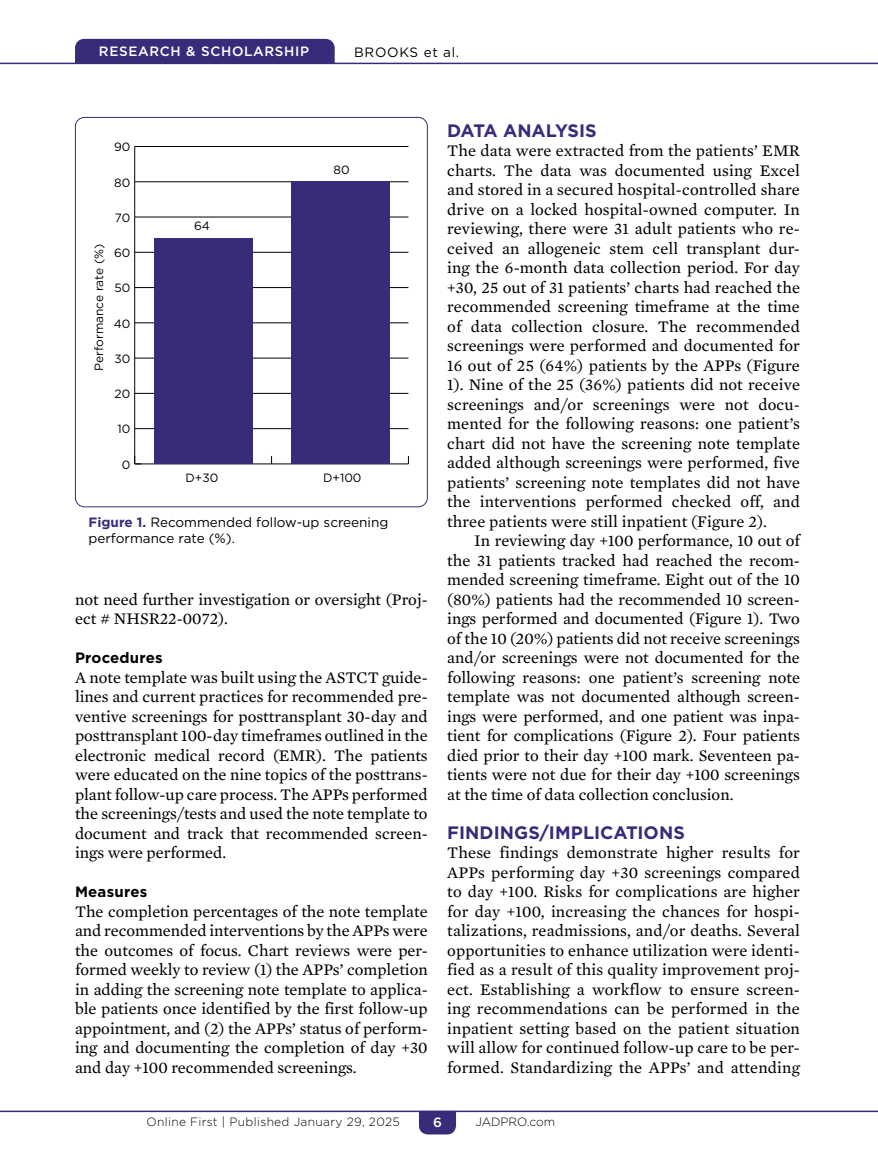
<style>
.page{position:relative;width:878px;height:1175px;background:#fff}
.page>*{position:absolute;margin:0;border:0;box-sizing:border-box;transform-origin:0 0}
.t1{font:700 18px "Gotham";color:#3a2b7a}
.t2{font:16.5px/19.5px "Mercury Text G2";color:#000;text-align:justify}
.t3{font:700 15px "Gotham";letter-spacing:.01em;color:#000}
.t4{font:13.5px/16.2px "Gotham";color:#000}
.t5{font:500 13.5px "Gotham";letter-spacing:.05em;color:#fff}
.t6{font:13.5px "Gotham";letter-spacing:.05em;color:#000}
.t7{font:12px "Gotham";color:#000}
.t8{font:300 12px "Gotham";letter-spacing:.025em;color:#000}
.t9{font:300 12px "Gotham";color:#000}
.s1{font-weight:700;color:#3a2b7a}
</style>
<div class="page">
<hr style="left:0;top:1110px;width:878px;height:2px;background:#3a2b7a">
<svg style="left:419px;top:1110px;width:37px;height:24px"></svg>
<hr style="left:0;top:63px;width:878px;height:1px;background:#3a2b7a">
<div style="left:75px;top:39px;width:259px;height:24px;background:#3a2b7a"></div>
<hr style="left:135px;top:463px;width:273px;height:1px;background:#000">
<hr style="left:134px;top:146px;width:1px;height:317px;background:#000">
<svg style="left:134px;top:456px;width:7px;height:8px"></svg>
<hr style="left:135px;top:428px;width:273px;height:1px;background:#000">
<hr style="left:135px;top:393px;width:273px;height:1px;background:#000">
<hr style="left:135px;top:358px;width:273px;height:1px;background:#000">
<hr style="left:135px;top:322px;width:273px;height:1px;background:#000">
<hr style="left:135px;top:287px;width:273px;height:1px;background:#000">
<hr style="left:135px;top:252px;width:273px;height:1px;background:#000">
<hr style="left:135px;top:217px;width:273px;height:1px;background:#000">
<hr style="left:135px;top:181px;width:273px;height:1px;background:#000">
<hr style="left:135px;top:146px;width:273px;height:1px;background:#000">
<div style="left:154px;top:238px;width:98px;height:226px;background:#3a2b7a"></div>
<div style="left:291px;top:182px;width:98px;height:282px;background:#3a2b7a"></div>
<div style="left:75px;top:117px;width:353px;height:390px;border:1px solid #3a2b7a;border-radius:9px"></div>
<p class="t5" style="left:99px;top:43px;width:212px">RESEARCH &amp; SCHOLARSHIP</p>
<p class="t6" style="left:354px;top:43px;width:106px">BROOKS et al.</p>
<p class="t7" style="left:114px;top:139px;width:18px">90</p>
<p class="t7" style="left:114px;top:175px;width:18px">80</p>
<p class="t7" style="left:91px;top:371px;width:129px;rotate:-90deg">Performance rate (%)</p>
<p class="t7" style="left:115px;top:210px;width:17px">70</p>
<p class="t7" style="left:114px;top:245px;width:18px">60</p>
<p class="t7" style="left:114px;top:280px;width:17px">50</p>
<p class="t7" style="left:114px;top:316px;width:18px">40</p>
<p class="t7" style="left:114px;top:351px;width:17px">30</p>
<p class="t7" style="left:115px;top:386px;width:17px">20</p>
<p class="t7" style="left:117px;top:421px;width:14px">10</p>
<p class="t7" style="left:122px;top:457px;width:10px">0</p>
<p class="t7" style="left:194px;top:218px;width:17px">64</p>
<p class="t7" style="left:333px;top:162px;width:18px">80</p>
<p class="t7" style="left:185px;top:470px;width:34px">D+30</p>
<p class="t7" style="left:323px;top:470px;width:40px">D+100</p>
<p class="t4" style="left:88px;top:514px;width:301px"><span class="s1">Figure 1.</span> Recommended follow-up screening performance rate (%).</p>
<p class="t2" style="left:75px;top:589px;width:354px">not need further investigation or oversight (Proj&shy;ect # NHSR22-0072).</p>
<p class="t3" style="left:75px;top:648px;width:89px">Procedures</p>
<p class="t2" style="left:75px;top:667px;width:354px">A note template was built using the ASTCT guide&shy;lines and current practices for recommended pre&shy;ventive screenings for posttransplant 30-day and posttransplant 100-day timeframes outlined in the electronic medical record (EMR). The patients were educated on the nine topics of the posttrans&shy;plant follow-up care process. The APPs performed the screenings/tests and used the note template to document and track that recommended screen&shy;ings were performed.</p>
<p class="t3" style="left:75px;top:882px;width:74px">Measures</p>
<p class="t2" style="left:75px;top:901px;width:354px">The completion percentages of the note template and recommended interventions by the APPs were the outcomes of focus. Chart reviews were per&shy;formed weekly to review (1) the APPs’ completion in adding the screening note template to applica&shy;ble patients once identified by the first follow-up appointment, and (2) the APPs’ status of perform&shy;ing and documenting the completion of day +30 and day +100 recommended screenings.</p>
<p class="t1" style="left:447px;top:118px;width:151px">DATA ANALYSIS</p>
<p class="t2" style="left:447px;top:141px;width:354px">The data were extracted from the patients’ EMR charts. The data was documented using Excel and stored in a secured hospital-controlled share drive on a locked hospital-owned computer. In reviewing, there were 31 adult patients who re&shy;ceived an allogeneic stem cell transplant dur&shy;ing the 6-month data collection period. For day +30, 25 out of 31 patients’ charts had reached the recommended screening timeframe at the time of data collection closure. The recommended screenings were performed and documented for 16 out of 25 (64%) patients by the APPs (Figure 1). Nine of the 25 (36%) patients did not receive screenings and/or screenings were not docu&shy;mented for the following reasons: one patient’s chart did not have the screening note template added although screenings were performed, five patients’ screening note templates did not have the interventions performed checked off, and three patients were still inpatient (Figure 2).</p>
<p class="t2" style="left:447px;top:531px;width:354px;text-indent:27px">In reviewing day +100 performance, 10 out of the 31 patients tracked had reached the recom&shy;mended screening timeframe. Eight out of the 10 (80%) patients had the recommended 10 screen&shy;ings performed and documented (Figure 1). Two of the 10 (20%) patients did not receive screenings and/or screenings were not documented for the following reasons: one patient’s screening note template was not documented although screen&shy;ings were performed, and one patient was inpa&shy;tient for complications (Figure 2). Four patients died prior to their day +100 mark. Seventeen pa&shy;tients were not due for their day +100 screenings at the time of data collection conclusion.</p>
<p class="t1" style="left:447px;top:820px;width:239px">FINDINGS/IMPLICATIONS</p>
<p class="t2" style="left:447px;top:843px;width:354px">These findings demonstrate higher results for APPs performing day +30 screenings compared to day +100. Risks for complications are higher for day +100, increasing the chances for hospi&shy;talizations, readmissions, and/or deaths. Several opportunities to enhance utilization were identi&shy;fied as a result of this quality improvement proj&shy;ect. Establishing a workflow to ensure screen&shy;ing recommendations can be performed in the inpatient setting based on the patient situation will allow for continued follow-up care to be per&shy;formed. Standardizing the APPs’ and attending</p>
<p class="t8" style="left:147px;top:1114px;width:254px">Online First | Published January 29, 2025</p>
<p class="t5" style="left:433px;top:1113px;width:10px">6</p>
<p class="t9" style="left:475px;top:1114px;width:81px">JADPRO.com</p>
</div>
